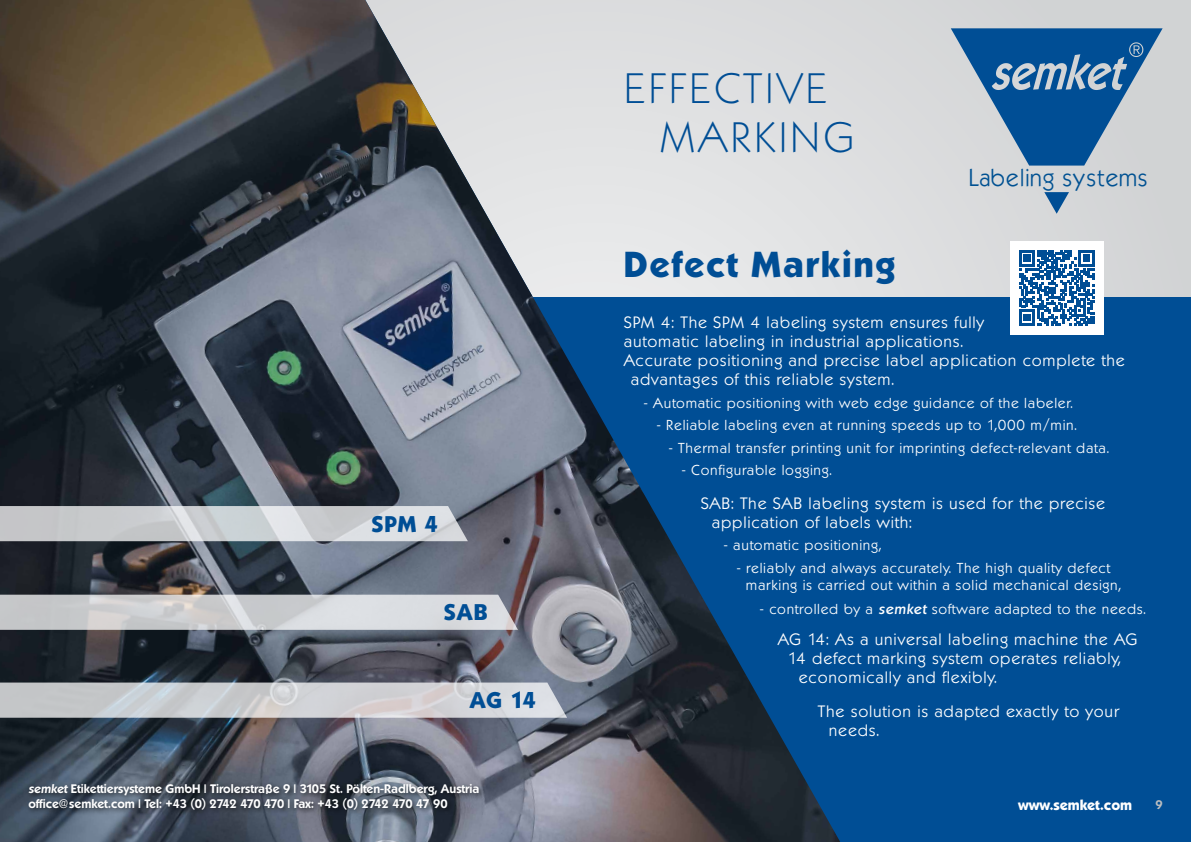
<style>
.page{position:relative;width:1191px;height:842px;background:#d9dadb}
.page>*{position:absolute;margin:0;border:0;box-sizing:border-box;transform-origin:0 0}
.t1{font:200 41.2px/49.4px "Koblenz Serial";letter-spacing:.07em;color:#004e95}
.t2{font:800 35px "Koblenz Serial";letter-spacing:.05em;color:#004e95}
.t3{font:800 22px "Koblenz Serial";letter-spacing:.045em;color:#004e95}
.t4{font:21.8px "semket";color:#005192}
.t5{font:300 16px/19.2px "Koblenz Serial";letter-spacing:.05em;color:#fff}
.t6{font:300 14px/16.8px "Koblenz Serial";letter-spacing:.05em;color:#fff}
.t7{font:800 14px "Koblenz Serial";color:#fff}
.t8{font:700 12px/14.4px "Koblenz Serial";color:#fff}
.t9{font:700 12px "Koblenz Serial";color:#bcbec0}
.s1{font-style:italic}
.s2{font-weight:500;font-style:italic}
</style>
<div class="page">
<div style="left:0;top:297px;width:1191px;height:545px;background:#004e95"></div>
<img style="left:0;top:0;width:840px;height:842px">
<svg style="left:950px;top:28px;width:212px;height:186px"></svg>
<svg style="left:0;top:506px;width:468px;height:35px;background:#ccced2"></svg>
<svg style="left:0;top:682px;width:567px;height:36px;background:#c9cbce"></svg>
<svg style="left:0;top:595px;width:518px;height:35px;background:#cecfd2"></svg>
<div style="left:1009px;top:241px;width:94px;height:94px;background:#fff"></div>
<svg style="left:1019px;top:250px;width:75px;height:76px"></svg>
<div style="left:26px;top:781px;width:460px;height:35px;background:#000;opacity:.75"></div>
<h3 class="t3" style="left:372px;top:510px;width:68px">SPM 4</h3>
<h3 class="t3" style="left:444px;top:599px;width:45px">SAB</h3>
<h3 class="t3" style="left:470px;top:686px;width:67px">AG 14</h3>
<p class="t8" style="left:28px;top:782px;width:452px"><span class="s1">semket</span> Etikettiersysteme GmbH | Tirolerstraße 9 | 3105 St. Pölten-Radlberg, Austria office@semket.com | Tel: +43 (0) 2742 470 470 | Fax: +43 (0) 2742 470 47 90</p>
<h1 class="t1" style="left:660px;top:63px;width:196px;text-indent:-36px">EFFECTIVE<br>MARKING</h1>
<h2 class="t2" style="left:624px;top:243px;width:273px">Defect Marking</h2>
<h3 class="t4" style="left:968px;top:164px;width:181px">Labeling systems</h3>
<p class="t5" style="left:624px;top:312px;width:362px">SPM 4: The SPM 4 labeling system ensures fully</p>
<p class="t5" style="left:624px;top:332px;width:341px">automatic labeling in industrial applications.</p>
<p class="t5" style="left:624px;top:351px;width:502px">Accurate positioning and precise label application complete the</p>
<p class="t5" style="left:631px;top:370px;width:265px">advantages of this reliable system.</p>
<p class="t6" style="left:644px;top:394px;width:430px">- Automatic positioning with web edge guidance of the labeler.</p>
<p class="t6" style="left:657px;top:417px;width:421px">- Reliable labeling even at running speeds up to 1,000 m/min.</p>
<p class="t6" style="left:669px;top:439px;width:442px">- Thermal transfer printing unit for imprinting defect-relevant data.</p>
<p class="t6" style="left:682px;top:462px;width:151px">- Configurable logging.</p>
<p class="t5" style="left:712px;top:493px;width:395px;text-indent:-11px">SAB: The SAB labeling system is used for the precise application of labels with:</p>
<p class="t6" style="left:724px;top:537px;width:159px">- automatic positioning,</p>
<p class="t6" style="left:746px;top:559px;width:377px;text-indent:-9px">- reliably and always accurately. The high quality defect marking is carried out within a solid mechanical design,</p>
<p class="t6" style="left:760px;top:601px;width:387px">- controlled by a <span class="s2">semket</span> software adapted to the needs.</p>
<p class="t5" style="left:778px;top:630px;width:361px">AG 14: As a universal labeling machine the AG</p>
<p class="t5" style="left:788px;top:649px;width:334px">14 defect marking system operates reliably,</p>
<p class="t5" style="left:799px;top:668px;width:199px">economically and flexibly.</p>
<p class="t5" style="left:829px;top:701px;width:292px;text-indent:-11px">The solution is adapted exactly to your needs.</p>
<p class="t7" style="left:1018px;top:796px;width:116px">www.semket.com</p>
<p class="t9" style="left:1155px;top:798px;width:9px">9</p>
</div>
